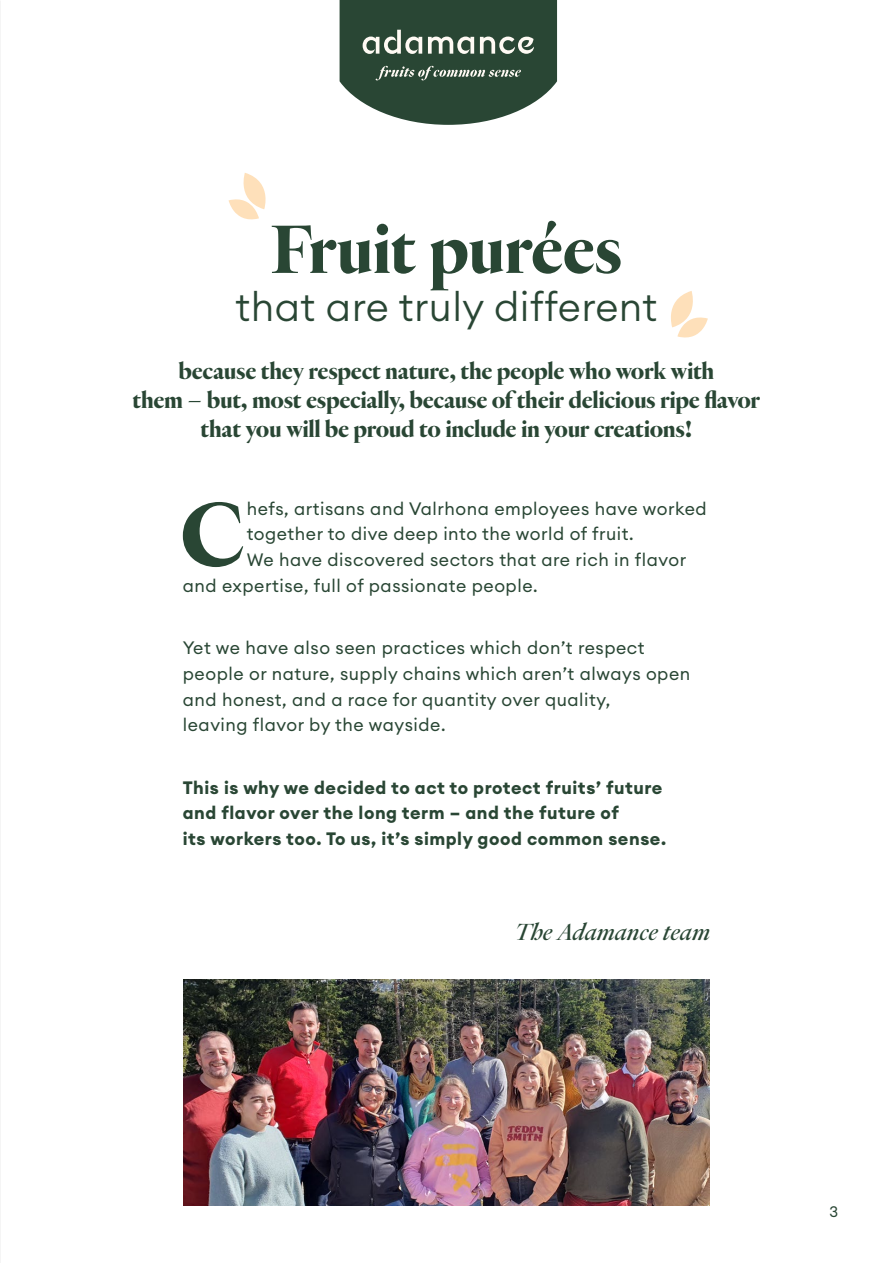
<style>
.page{position:relative;width:893px;height:1263px;background:#fff}
.page>*{position:absolute;margin:0;border:0;box-sizing:border-box;transform-origin:0 0}
.t1{font:700 94.35px "Heldane Display";color:#294634}
.t2{font:700 70.65px "Heldane Display";letter-spacing:.01em;color:#294634}
.t3{font:300 40.2px "Euclid Circular A";letter-spacing:.01em;color:#294634}
.t4{font:700 24px/28.8px "Heldane Display";letter-spacing:.01em;color:#294634;text-align:center}
.t5{font:italic 24px "Heldane Display";letter-spacing:.01em;color:#294634}
.t6{font:17.7px/25.7px "Euclid Circular A";letter-spacing:.03em;color:#294634}
.t7{font:700 17.7px/25.7px "Euclid Circular A";letter-spacing:.03em;color:#294634}
.t8{font:15px "Euclid Circular A";color:#294634}
</style>
<div class="page">
<img style="left:183px;top:979px;width:526px;height:227px">
<svg style="left:340px;top:0;width:217px;height:125px;background:#4c6455"></svg>
<svg style="left:229px;top:173px;width:37px;height:47px"></svg>
<svg style="left:671px;top:291px;width:37px;height:47px"></svg>
<h2 class="t2" style="left:271px;top:206px;width:352px">Fruit purées</h2>
<h3 class="t3" style="left:236px;top:281px;width:423px">that are truly different</h3>
<h3 class="t4" style="left:133px;top:357px;width:629px">because they respect nature, the people who work with<br>them – but, most especially, because of their delicious ripe flavor that you will be proud to include in your creations!</h3>
<h1 class="t1" style="left:181px;top:477px;width:64px">C</h1>
<p class="t6" style="left:247px;top:495px;width:461px">hefs, artisans and Valrhona employees have worked</p>
<p class="t6" style="left:247px;top:521px;width:388px">together to dive deep into the world of fruit.</p>
<p class="t6" style="left:247px;top:547px;width:441px">We have discovered sectors that are rich in flavor</p>
<p class="t6" style="left:183px;top:572px;width:356px">and expertise, full of passionate people.</p>
<p class="t6" style="left:183px;top:635px;width:509px">Yet we have also seen practices which don’t respect people or nature, supply chains which aren’t always open and honest, and a race for quantity over quality,<br>leaving flavor by the wayside.</p>
<p class="t7" style="left:183px;top:775px;width:485px">This is why we decided to act to protect fruits’ future and flavor over the long term – and the future of<br>its workers too. To us, it’s simply good common sense.</p>
<h3 class="t5" style="left:515px;top:917px;width:197px">The Adamance team</h3>
<p class="t8" style="left:830px;top:1201px;width:10px">3</p>
</div>
